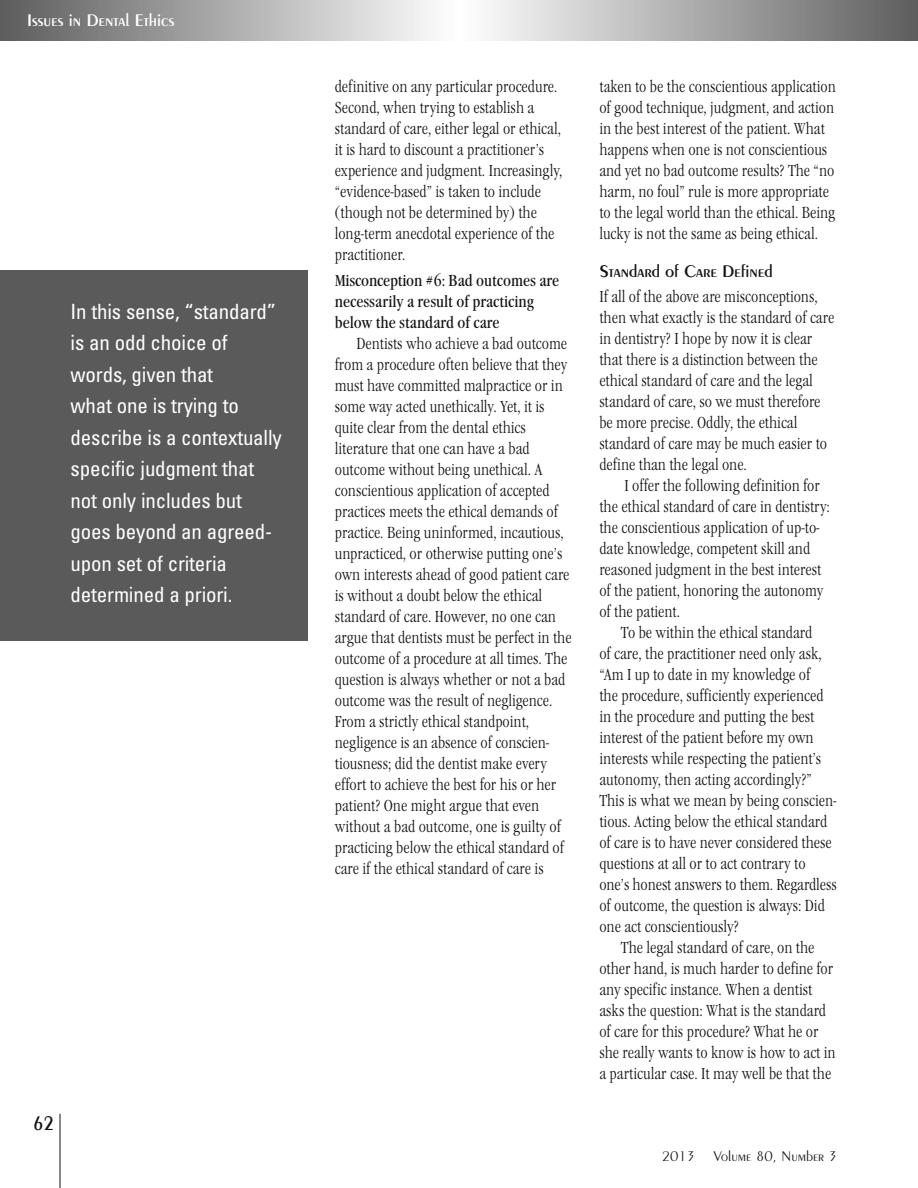
<style>
.page{position:relative;width:918px;height:1188px;background:#fff}
.page>*{position:absolute;margin:0;border:0;box-sizing:border-box;transform-origin:0 0}
.t1{font:condensed 21px/31.5px "Univers";letter-spacing:-.01em;color:#fff}
.t2{font:600 21px "Peignot";color:#141414;scale:.9 1}
.t3{font:600 18px "Peignot";color:#141414}
.t4{font:600 18px "Peignot";color:#fff}
.t5{font:300 condensed 16.5px/21px "Garamond Itc T";color:#141414}
.t6{font:condensed 16.5px/21px "Garamond Itc T";color:#141414}
.t7{font:300 15px "Peignot";color:#141414}
</style>
<div class="page">
<hr style="left:60px;top:1114px;width:1px;height:74px;background:#141414">
<svg style="left:0;top:0;width:918px;height:40px;background:#adadad"></svg>
<div style="left:0;top:270px;width:308px;height:371px;background:#5a5a5a"></div>
<p class="t4" style="left:27px;top:13px;width:149px">Issues in Dental Ethics</p>
<p class="t1" style="left:71px;top:297px;width:213px">In this sense, “standard” is an odd choice of words, given that<br>what one is trying to describe is a contextually specific judgment that not only includes but goes beyond an agreed&shy;upon set of criteria determined a priori.</p>
<p class="t2" style="left:33px;top:1115px;width:24px">62</p>
<p class="t5" style="left:335px;top:76px;width:229px">definitive on any particular procedure.<br>Second, when trying to establish a standard of care, either legal or ethical, it is hard to discount a practitioner’s experience and judgment. Increasingly, “evidence-based” is taken to include (though not be determined by) the long-term anecdotal experience of the practitioner.</p>
<p class="t6" style="left:335px;top:269px;width:226px">Misconception #6: Bad outcomes are necessarily a result of practicing below the standard of care</p>
<p class="t5" style="left:335px;top:333px;width:238px;text-indent:22px">Dentists who achieve a bad outcome from a procedure often believe that they must have committed malpractice or in some way acted unethically. Yet, it is quite clear from the dental ethics literature that one can have a bad outcome without being unethical. A conscientious application of accepted practices meets the ethical demands of practice. Being uninformed, incautious, unpracticed, or otherwise putting one’s own interests ahead of good patient care is without a doubt below the ethical standard of care. However, no one can argue that dentists must be perfect in the outcome of a procedure at all times. The question is always whether or not a bad outcome was the result of negligence.<br>From a strictly ethical standpoint, negligence is an absence of conscien&shy;tiousness; did the dentist make every effort to achieve the best for his or her patient? One might argue that even without a bad outcome, one is guilty of practicing below the ethical standard of care if the ethical standard of care is</p>
<p class="t5" style="left:599px;top:76px;width:238px">taken to be the conscientious application of good technique, judgment, and action in the best interest of the patient. What happens when one is not conscientious and yet no bad outcome results? The “no harm, no foul” rule is more appropriate to the legal world than the ethical. Being lucky is not the same as being ethical.</p>
<p class="t3" style="left:599px;top:264px;width:175px">Standard of Care Defined</p>
<p class="t5" style="left:599px;top:286px;width:236px">If all of the above are misconceptions, then what exactly is the standard of care in dentistry? I hope by now it is clear that there is a distinction between the ethical standard of care and the legal standard of care, so we must therefore be more precise. Oddly, the ethical standard of care may be much easier to define than the legal one.</p>
<p class="t5" style="left:599px;top:475px;width:232px;text-indent:25px">I offer the following definition for the ethical standard of care in dentistry: the conscientious application of up-to&shy;date knowledge, competent skill and reasoned judgment in the best interest of the patient, honoring the autonomy of the patient.</p>
<p class="t5" style="left:599px;top:622px;width:239px;text-indent:22px">To be within the ethical standard<br>of care, the practitioner need only ask, “Am I up to date in my knowledge of<br>the procedure, sufficiently experienced in the procedure and putting the best interest of the patient before my own interests while respecting the patient’s autonomy, then acting accordingly?” This is what we mean by being conscien&shy;tious. Acting below the ethical standard of care is to have never considered these questions at all or to act contrary to one’s honest answers to them. Regardless of outcome, the question is always: Did one act conscientiously?</p>
<p class="t5" style="left:599px;top:937px;width:238px;text-indent:22px">The legal standard of care, on the other hand, is much harder to define for any specific instance. When a dentist asks the question: What is the standard of care for this procedure? What he or she really wants to know is how to act in a particular case. It may well be that the</p>
<p class="t7" style="left:662px;top:1150px;width:177px">2013 Volume 80, Number 3</p>
</div>
